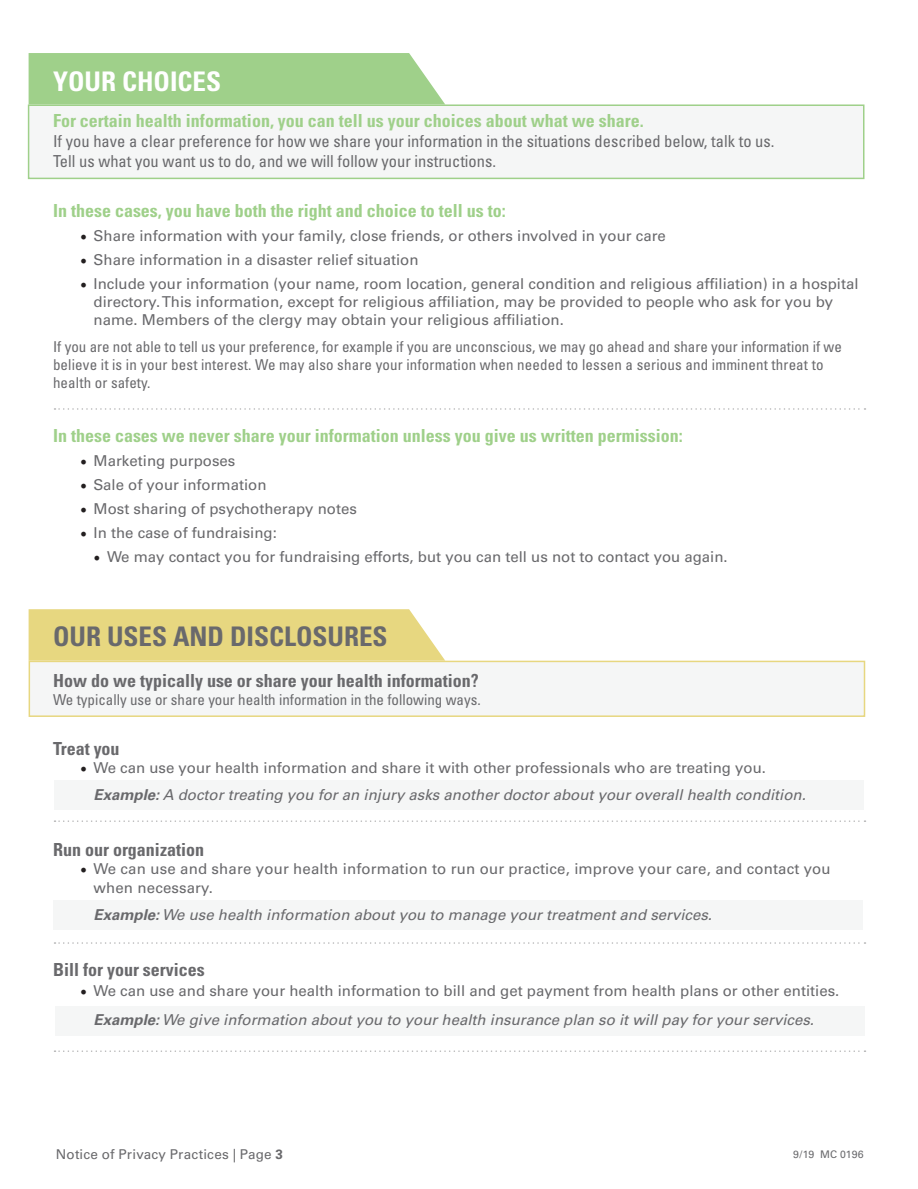
<style>
.page{position:relative;width:918px;height:1189px;background:#fff}
.page>*{position:absolute;margin:0;border:0;box-sizing:border-box;transform-origin:0 0}
.t1{font:700 condensed 27px "Univers";color:#69696c}
.t2{font:700 condensed 27px "Univers";color:#fff}
.t3{font:700 condensed 18px "Univers";color:#9fd08a}
.t4{font:700 condensed 18px "Univers";color:#69696c}
.t5{font:condensed 16.5px/19.8px "Univers";color:#69696c}
.t6{font:15px/18px "Univers";color:#69696c}
.t7{font:condensed 15px/18px "Univers";color:#69696c}
.t8{font:italic 15px "Univers";color:#69696c}
.t9{font:13.5px "Univers";letter-spacing:.015em;color:#69696c}
.t10{font:10.5px "Univers";color:#69696c}
.s1{font-family:"Minion Pro";font-size:18px;color:#231f20}
.s2{font-family:"Univers LT Std";font-weight:700;font-style:italic}
.s3{font-style:italic}
.s4{font-family:"Univers LT Std";font-weight:700}
.s5{font-weight:700}
</style>
<div class="page">
<img style="left:27px;top:53px;width:839px;height:999px">
<h1 class="t2" style="left:53px;top:65px;width:170px">YOUR CHOICES</h1>
<p class="t3" style="left:53px;top:110px;width:592px">For certain health information, you can tell us your choices about what we share.</p>
<p class="t5" style="left:53px;top:131px;width:723px">If you have a clear preference for how we share your information in the situations described below, talk to us.<br>Tell us what you want us to do, and we will follow your instructions.</p>
<p class="t3" style="left:53px;top:199px;width:454px">In these cases, you have both the right and choice to tell us to:</p>
<p class="t6" style="left:80px;top:226px;width:587px"><span class="s1">•</span> Share information with your family, close friends, or others involved in your care</p>
<p class="t6" style="left:80px;top:250px;width:340px"><span class="s1">•</span> Share information in a disaster relief situation</p>
<p class="t6" style="left:94px;top:274px;width:767px;text-indent:-14px"><span class="s1">•</span> Include your information (your name, room location, general condition and religious affiliation) in a hospital directory. This information, except for religious affiliation, may be provided to people who ask for you by name. Members of the clergy may obtain your religious affiliation.</p>
<p class="t7" style="left:53px;top:337px;width:790px">If you are not able to tell us your preference, for example if you are unconscious, we may go ahead and share your information if we believe it is in your best interest. We may also share your information when needed to lessen a serious and imminent threat to health or safety.</p>
<p class="t3" style="left:53px;top:424px;width:631px">In these cases we never share your information unless you give us written permission:</p>
<p class="t6" style="left:80px;top:451px;width:157px"><span class="s1">•</span> Marketing purposes</p>
<p class="t6" style="left:80px;top:475px;width:188px"><span class="s1">•</span> Sale of your information</p>
<p class="t6" style="left:80px;top:499px;width:278px"><span class="s1">•</span> Most sharing of psychotherapy notes</p>
<p class="t6" style="left:80px;top:523px;width:198px"><span class="s1">•</span> In the case of fundraising:</p>
<p class="t6" style="left:94px;top:547px;width:636px"><span class="s1">•</span> We may contact you for fundraising efforts, but you can tell us not to contact you again.</p>
<h1 class="t1" style="left:53px;top:620px;width:336px">OUR USES AND DISCLOSURES</h1>
<p class="t4" style="left:53px;top:669px;width:427px">How do we typically use or share your health information?</p>
<p class="t7" style="left:53px;top:690px;width:429px">We typically use or share your health information in the following ways.</p>
<p class="t4" style="left:53px;top:737px;width:68px">Treat you</p>
<p class="t6" style="left:94px;top:754px;width:714px;line-height:27px;text-indent:-14px"><span class="s1">•</span> We can use your health information and share it with other professionals who are treating you.<br><span class="s2">Example:</span> <span class="s3">A doctor treating you for an injury asks another doctor about your overall health condition.</span></p>
<p class="t4" style="left:53px;top:838px;width:153px">Run our organization</p>
<p class="t6" style="left:94px;top:858px;width:739px;line-height:19.8px;text-indent:-14px"><span class="s1">•</span> We can use and share your health information to run our practice, improve your care, and contact you when necessary.</p>
<p class="t8" style="left:94px;top:906px;width:620px"><span class="s4">Example:</span> We use health information about you to manage your treatment and services.</p>
<p class="t4" style="left:53px;top:958px;width:153px">Bill for your services</p>
<p class="t6" style="left:94px;top:976px;width:747px;line-height:28.8px;text-indent:-14px"><span class="s1">•</span> We can use and share your health information to bill and get payment from health plans or other entities.<br><span class="s2">Example:</span> <span class="s3">We give information about you to your health insurance plan so it will pay for your services.</span></p>
<p class="t9" style="left:56px;top:1146px;width:229px">Notice of Privacy Practices | Page <span class="s5">3</span></p>
<p class="t10" style="left:793px;top:1147px;width:72px">9/19 MC 0196</p>
</div>
